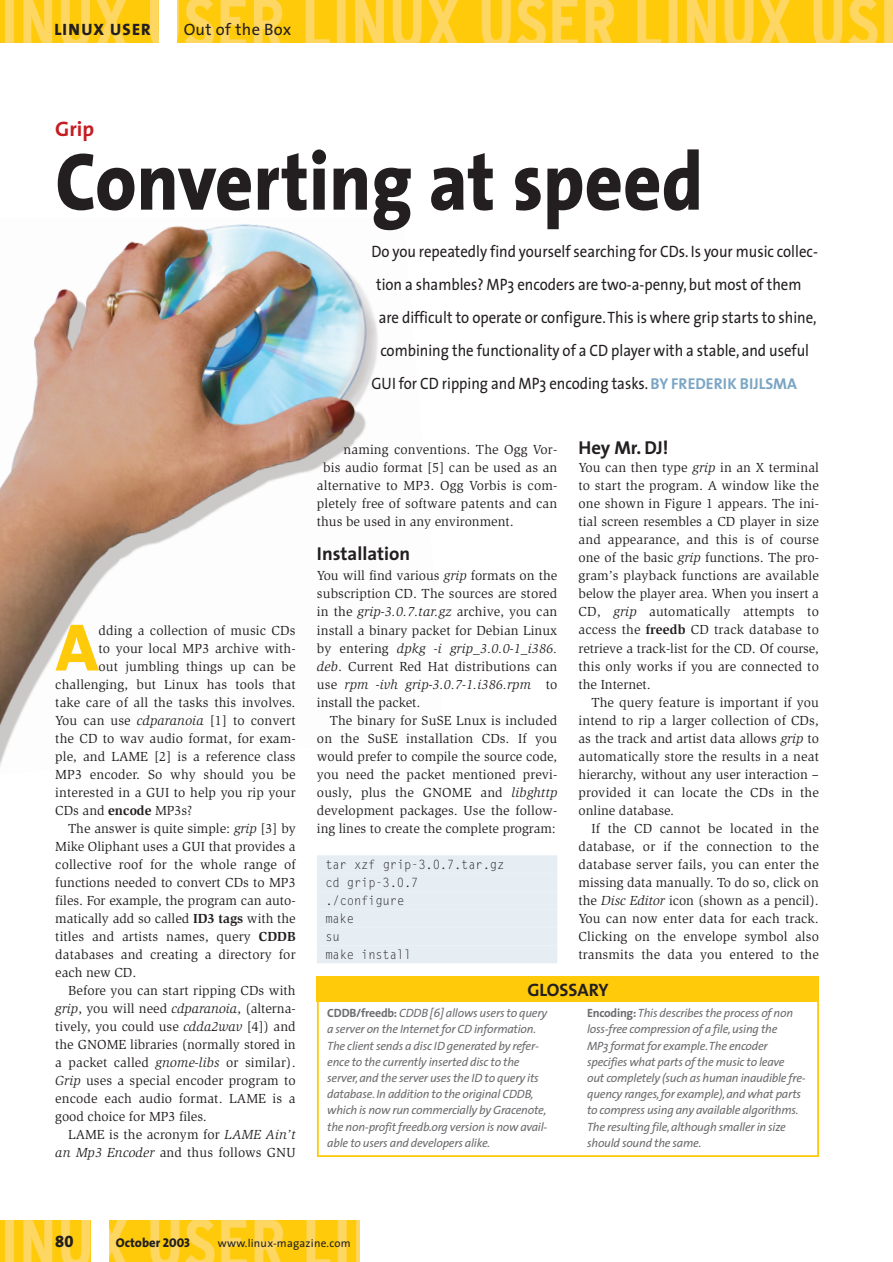
<style>
.page{position:relative;width:893px;height:1262px;background:#fff}
.page>*{position:absolute;margin:0;border:0;box-sizing:border-box;transform-origin:0 0}
.t1{font:800 82.5px "The Sans";color:#231f20;scale:.9 1}
.t2{font:800 67.65px "The Sans";color:#feca0a}
.t3{font:700 21px "The Sans";color:#c61c22}
.t4{font:700 18.75px "The Sans";color:#231f20}
.t5{font:18px "The Sans Bold Caps";color:#231f20}
.t6{font:16.5px "The Sans";color:#231f20;scale:.9 1}
.t7{font:16.5px "The Sans";letter-spacing:.02em;color:#231f20}
.t8{font:16.5px "The Sans Extra Bold Caps";letter-spacing:.07em;color:#231f20}
.t9{font:16.5px "The Sans Extra Bold Expert";color:#231f20}
.t10{font:13.5px/18px "Slimbach";letter-spacing:.01em;color:#231f20;text-align:justify}
.t11{font:12.75px/18px "Gothic Looser";letter-spacing:-.02em;color:#231f20;scale:.96 1}
.t12{font:800 12.75px "The Sans";color:#231f20}
.t13{font:italic 12px/16.2px "The Sans";letter-spacing:-.02em;color:#6c6d70}
.t14{font:11.25px "The Sans";letter-spacing:.02em;color:#231f20}
.s1{font-style:italic}
.s2{font-weight:700}
.s3{font-weight:700;font-size:15.75px;color:#7aa5c4}
.s4{font-weight:700;font-style:normal}
.s5{font-family:"The Sans Extra Bold Caps";font-weight:400}
</style>
<div class="page">
<img style="left:0;top:224px;width:378px;height:542px">
<div style="left:317px;top:855px;width:240px;height:18px;background:#e6eef4"></div>
<div style="left:317px;top:873px;width:240px;height:18px;background:#e6eef4"></div>
<div style="left:317px;top:891px;width:240px;height:18px;background:#e6eef4"></div>
<div style="left:317px;top:909px;width:240px;height:18px;background:#e6eef4"></div>
<div style="left:317px;top:927px;width:240px;height:18px;background:#e6eef4"></div>
<div style="left:317px;top:945px;width:240px;height:18px;background:#e6eef4"></div>
<img style="left:0;top:1220px;width:359px;height:41px">
<div style="left:91px;top:1220px;width:17px;height:41px;background:#fff"></div>
<img style="left:0;top:0;width:892px;height:43px">
<div style="left:159px;top:0;width:17px;height:43px;background:#fff"></div>
<div style="left:317px;top:994px;width:502px;height:163px;border:2px solid #feca0a"></div>
<div style="left:317px;top:976px;width:502px;height:26px;background:#feca0a"></div>
<p class="t8" style="left:54px;top:20px;width:98px">LINUX USER</p>
<p class="t7" style="left:184px;top:23px;width:109px">Out of the Box</p>
<h3 class="t3" style="left:55px;top:121px;width:40px">Grip</h3>
<h1 class="t1" style="left:55px;top:151px;width:721px">Converting at speed</h1>
<h2 class="t2" style="left:56px;top:622px;width:44px">A</h2>
<p class="t10" style="left:98px;top:622px;width:199px">dding a collection of music CDs</p>
<p class="t10" style="left:98px;top:640px;width:199px">to your local MP3 archive with-</p>
<p class="t10" style="left:98px;top:658px;width:199px">out jumbling things up can be</p>
<p class="t10" style="left:55px;top:676px;width:242px">challenging, but Linux has tools that</p>
<p class="t10" style="left:55px;top:694px;width:242px">take care of all the tasks this involves.</p>
<p class="t10" style="left:55px;top:712px;width:242px">You can use <span class="s1">cdparanoia</span> [1] to convert</p>
<p class="t10" style="left:55px;top:730px;width:242px">the CD to wav audio format, for exam-</p>
<p class="t10" style="left:55px;top:748px;width:242px">ple, and LAME [2] is a reference class</p>
<p class="t10" style="left:55px;top:766px;width:242px">MP3 encoder. So why should you be</p>
<p class="t10" style="left:55px;top:784px;width:242px">interested in a GUI to help you rip your</p>
<p class="t10" style="left:55px;top:802px;width:139px">CDs and <span class="s2">encode</span> MP3s?</p>
<p class="t10" style="left:68px;top:820px;width:229px">The answer is quite simple: <span class="s1">grip</span> [3] by</p>
<p class="t10" style="left:55px;top:838px;width:242px">Mike Oliphant uses a GUI that provides a</p>
<p class="t10" style="left:55px;top:856px;width:242px">collective roof for the whole range of</p>
<p class="t10" style="left:55px;top:874px;width:242px">functions needed to convert CDs to MP3</p>
<p class="t10" style="left:55px;top:892px;width:242px">files. For example, the program can auto-</p>
<p class="t10" style="left:55px;top:910px;width:242px">matically add so called <span class="s2">ID3 tags</span> with the</p>
<p class="t10" style="left:55px;top:928px;width:242px">titles and artists names, query <span class="s2">CDDB</span></p>
<p class="t10" style="left:55px;top:946px;width:242px">databases and creating a directory for</p>
<p class="t10" style="left:55px;top:964px;width:83px">each new CD.</p>
<p class="t10" style="left:68px;top:982px;width:229px">Before you can start ripping CDs with</p>
<p class="t10" style="left:55px;top:1000px;width:242px"><span class="s1">grip</span>, you will need <span class="s1">cdparanoia</span>, (alterna-</p>
<p class="t10" style="left:55px;top:1018px;width:242px">tively, you could use <span class="s1">cdda2wav</span> [4]) and</p>
<p class="t10" style="left:55px;top:1036px;width:242px">the GNOME libraries (normally stored in</p>
<p class="t10" style="left:55px;top:1054px;width:242px">a packet called <span class="s1">gnome-libs</span> or similar).</p>
<p class="t10" style="left:55px;top:1072px;width:242px"><span class="s1">Grip</span> uses a special encoder program to</p>
<p class="t10" style="left:55px;top:1090px;width:242px">encode each audio format. LAME is a</p>
<p class="t10" style="left:55px;top:1108px;width:153px">good choice for MP3 files.</p>
<p class="t10" style="left:68px;top:1126px;width:229px">LAME is the acronym for <span class="s1">LAME Ain’t</span></p>
<p class="t10" style="left:55px;top:1144px;width:242px"><span class="s1">an Mp3 Encoder</span> and thus follows GNU</p>
<p class="t6" style="left:371px;top:245px;width:497px">Do you repeatedly find yourself searching for CDs. Is your music collec-</p>
<p class="t6" style="left:376px;top:278px;width:474px">tion a shambles? MP3 encoders are two-a-penny, but most of them</p>
<p class="t6" style="left:379px;top:311px;width:488px">are difficult to operate or configure. This is where grip starts to shine,</p>
<p class="t6" style="left:380px;top:344px;width:478px">combining the functionality of a CD player with a stable, and useful</p>
<p class="t6" style="left:371px;top:377px;width:474px">GUI for CD ripping and MP3 encoding tasks. <span class="s3">BY FREDERIK BIJLSMA</span></p>
<p class="t10" style="left:343px;top:442px;width:215px">naming conventions. The Ogg Vor-</p>
<p class="t10" style="left:323px;top:460px;width:235px">bis audio format [5] can be used as an</p>
<p class="t10" style="left:317px;top:478px;width:242px">alternative to MP3. Ogg Vorbis is com-</p>
<p class="t10" style="left:317px;top:496px;width:242px">pletely free of software patents and can</p>
<p class="t10" style="left:317px;top:514px;width:198px">thus be used in any environment.</p>
<h3 class="t4" style="left:317px;top:547px;width:95px">Installation</h3>
<p class="t10" style="left:317px;top:568px;width:242px">You will find various <span class="s1">grip</span> formats on the subscription CD. The sources are stored in the <span class="s1">grip-3.0.7.tar.gz</span> archive, you can install a binary packet for Debian Linux by entering <span class="s1">dpkg -i grip_3.0.0-1_i386. deb</span>. Current Red Hat distributions can use <span class="s1">rpm -ivh grip-3.0.7-1.i386.rpm</span> to install the packet.</p>
<p class="t10" style="left:317px;top:712px;width:242px;text-indent:13px">The binary for SuSE Lnux is included on the SuSE installation CDs. If you would prefer to compile the source code, you need the packet mentioned previ&shy;ously, plus the GNOME and <span class="s1">libghttp </span>development packages. Use the follow&shy;ing lines to create the complete program:</p>
<p class="t11" style="left:325px;top:856px;width:188px">tar xzf grip-3.0.7.tar.gz cd grip-3.0.7<br>./configure<br>make<br>su<br>make install</p>
<h3 class="t4" style="left:578px;top:441px;width:91px">Hey Mr. DJ!</h3>
<p class="t10" style="left:578px;top:460px;width:242px">You can then type <span class="s1">grip</span> in an X terminal to start the program. A window like the one shown in Figure 1 appears. The ini&shy;tial screen resembles a CD player in size and appearance, and this is of course one of the basic <span class="s1">grip</span> functions. The pro&shy;gram’s playback functions are available below the player area. When you insert a CD, <span class="s1">grip</span> automatically attempts to access the <span class="s2">freedb</span> CD track database to retrieve a track-list for the CD. Of course, this only works if you are connected to the Internet.</p>
<p class="t10" style="left:578px;top:694px;width:242px;text-indent:13px">The query feature is important if you intend to rip a larger collection of CDs, as the track and artist data allows <span class="s1">grip</span> to automatically store the results in a neat hierarchy, without any user interaction – provided it can locate the CDs in the online database.</p>
<p class="t10" style="left:578px;top:820px;width:242px;text-indent:13px">If the CD cannot be located in the database, or if the connection to the database server fails, you can enter the missing data manually. To do so, click on the <span class="s1">Disc Editor</span> icon (shown as a pencil).<br>You can now enter data for each track.<br>Clicking on the envelope symbol also transmits the data you entered to the</p>
<h3 class="t5" style="left:527px;top:979px;width:83px">GLOSSARY</h3>
<p class="t13" style="left:327px;top:1006px;width:222px"><span class="s4">CDDB/freedb:</span> CDDB [6] allows users to query a server on the Internet for CD information.<br>The client sends a disc ID generated by refer&shy;ence to the currently inserted disc to the server, and the server uses the ID to query its database. In addition to the original CDDB, which is now run commercially by Gracenote, the non-profit freedb.org version is now avail&shy;able to users and developers alike.</p>
<p class="t13" style="left:587px;top:1006px;width:220px"><span class="s4">Encoding:</span>This describes the process of non loss-free compression of a file, using the<br>MP3 format for example.The encoder specifies what parts of the music to leave<br>out completely (such as human inaudible fre&shy;quency ranges, for example), and what parts to compress using any available algorithms.<br>The resulting file, although smaller in size should sound the same.</p>
<p class="t9" style="left:55px;top:1231px;width:20px">80</p>
<p class="t12" style="left:116px;top:1237px;width:76px">October <span class="s5">2003</span></p>
<p class="t14" style="left:218px;top:1238px;width:134px">www.linux-magazine.com</p>
</div>
